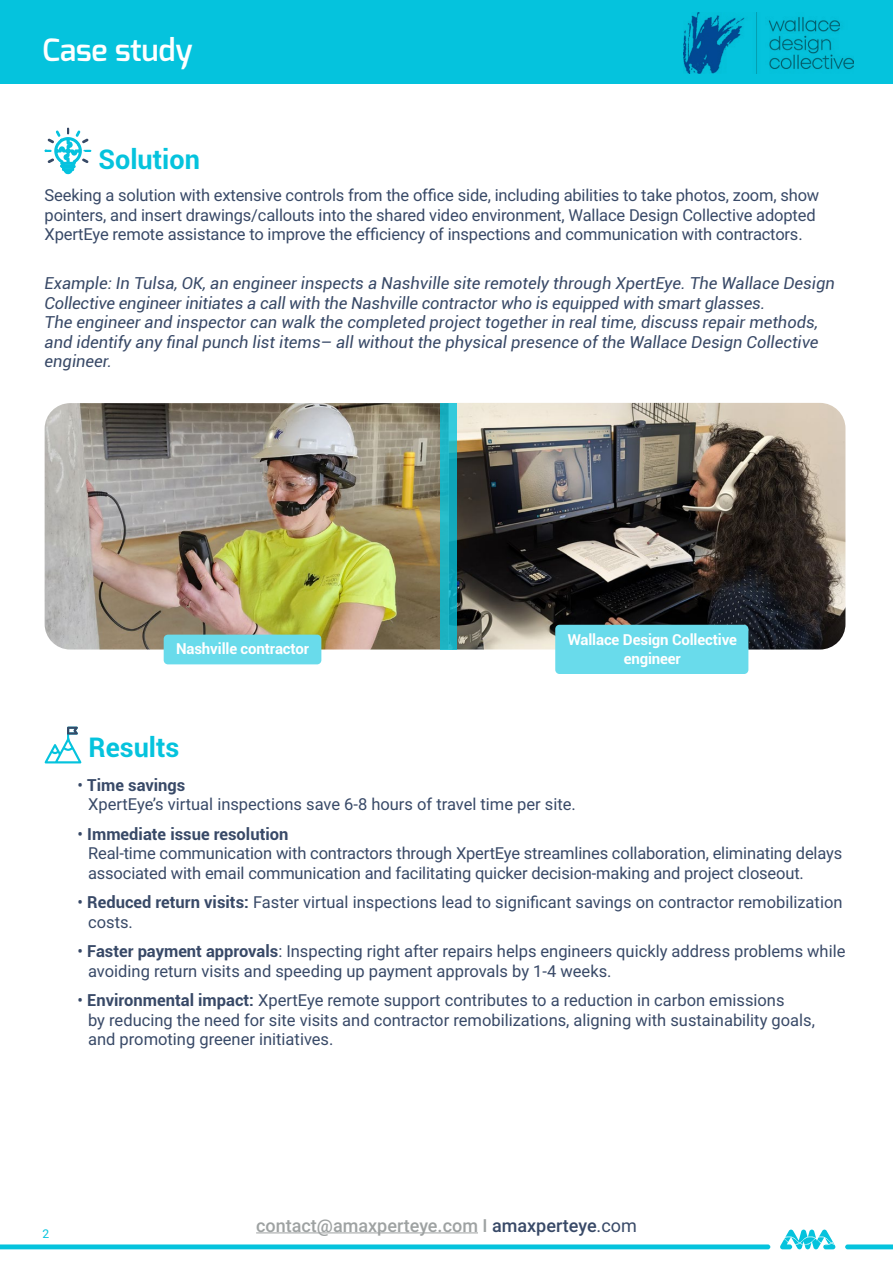
<style>
.page{position:relative;width:893px;height:1263px;background:#fff}
.page>*{position:absolute;margin:0;border:0;box-sizing:border-box;transform-origin:0 0}
.t1{font:600 30.6px "Exo";color:#fff}
.t2{font:700 27px "Roboto";color:#05c3dd}
.t3{font:500 18px "Roboto";color:#9ea2a2}
.t4{font:16.5px/19.5px "Roboto";letter-spacing:-.01em;color:#384967}
.t5{font:italic 16.5px/19.5px "Roboto";color:#384967}
.t6{font:700 15px/19.5px "Roboto";letter-spacing:-.01em;color:#fff;text-align:center}
.t7{font:12px "Roboto";color:#05c3dd}
.s1{font-weight:700}
.s2{color:#384967}
.s3{font-weight:400;color:#384967}
</style>
<div class="page">
<div style="left:0;top:0;width:893px;height:84px;background:#05c3dd"></div>
<hr style="left:256px;top:1232px;width:222px;height:1px;background:#9ea2a2">
<svg style="left:0;top:1244px;width:770px;height:5px;background:#1dc8e0"></svg>
<svg style="left:845px;top:1244px;width:48px;height:5px"></svg>
<svg style="left:780px;top:1229px;width:55px;height:20px"></svg>
<img style="left:683px;top:12px;width:171px;height:61px">
<svg style="left:44px;top:127px;width:48px;height:48px"></svg>
<img style="left:45px;top:403px;width:800px;height:246px">
<svg style="left:440px;top:403px;width:17px;height:246px;background:#1ab0c0"></svg>
<div style="left:555px;top:625px;width:193px;height:49px;background:#69dbeb;border-radius:4px"></div>
<div style="left:164px;top:635px;width:157px;height:29px;background:#69dbeb;border-radius:4px"></div>
<svg style="left:44px;top:727px;width:38px;height:36px"></svg>
<p class="t1" style="left:43px;top:31px;width:152px">Case study</p>
<p class="t2" style="left:98px;top:140px;width:103px">Solution</p>
<p class="t4" style="left:45px;top:185px;width:776px">Seeking a solution with extensive controls from the office side, including abilities to take photos, zoom, show pointers, and insert drawings/callouts into the shared video environment, Wallace Design Collective adopted<br>XpertEye remote assistance to improve the efficiency of inspections and communication with contractors.</p>
<p class="t5" style="left:45px;top:273px;width:792px">Example: In Tulsa, OK, an engineer inspects a Nashville site remotely through XpertEye. The Wallace Design Collective engineer initiates a call with the Nashville contractor who is equipped with smart glasses.<br>The engineer and inspector can walk the completed project together in real time, discuss repair methods, and identify any final punch list items– all without the physical presence of the Wallace Design Collective engineer.</p>
<p class="t6" style="left:176px;top:639px;width:135px">Nashville contractor</p>
<p class="t6" style="left:568px;top:629px;width:171px">Wallace Design Collective engineer</p>
<p class="t2" style="left:88px;top:728px;width:93px">Results</p>
<p class="t4" style="left:88px;top:775px;width:489px;text-indent:-10px">• <span class="s1">Time savings<br></span>XpertEye’s virtual inspections save 6-8 hours of travel time per site.</p>
<p class="t4" style="left:88px;top:824px;width:756px;text-indent:-10px">• <span class="s1">Immediate issue resolution<br></span>Real-time communication with contractors through XpertEye streamlines collaboration, eliminating delays associated with email communication and facilitating quicker decision-making and project closeout.</p>
<p class="t4" style="left:88px;top:892px;width:756px;text-indent:-10px">• <span class="s1">Reduced return visits:</span> Faster virtual inspections lead to significant savings on contractor remobilization costs.</p>
<p class="t4" style="left:88px;top:941px;width:759px;text-indent:-10px">• <span class="s1">Faster payment approvals</span>: Inspecting right after repairs helps engineers quickly address problems while avoiding return visits and speeding up payment approvals by 1-4 weeks.</p>
<p class="t4" style="left:88px;top:990px;width:728px;text-indent:-10px">• <span class="s1">Environmental impact:</span> XpertEye remote support contributes to a reduction in carbon emissions<br>by reducing the need for site visits and contractor remobilizations, aligning with sustainability goals, and promoting greener initiatives.</p>
<p class="t7" style="left:43px;top:1225px;width:8px">2</p>
<p class="t3" style="left:256px;top:1212px;width:382px">contact@amaxperteye.com I <span class="s2">amaxperteye</span><span class="s3">.com</span></p>
</div>
